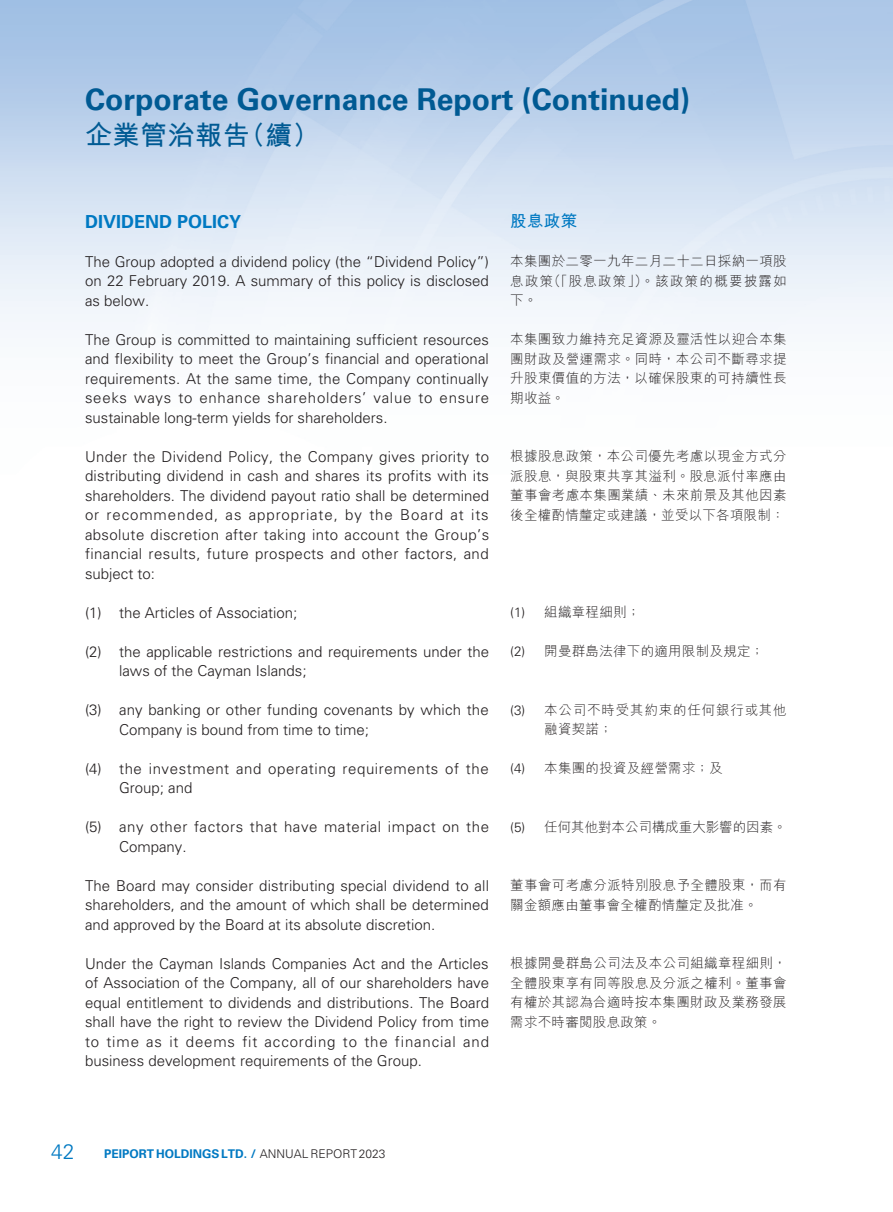
<style>
.page{position:relative;width:893px;height:1212px;background:#fff}
.page>*{position:absolute;margin:0;border:0;box-sizing:border-box;transform-origin:0 0}
.t1{font:700 30px "Univers LT Std";color:#005a93}
.t2{font:700 27px "M Hei HK";letter-spacing:.02em;color:#005a93}
.t3{font:300 21px "Univers LT Std";color:#0079c2}
._01_H1_E{font:700 18px "Univers LT Std";color:#0079c2}
._001_H1_C{font:700 16.5px "M Hei HK";color:#0079c2}
._00_txt_E{font:300 15px/19.5px "Univers LT Std";color:#231f20;text-align:justify}
._00_txt_E-2{font:300 15px/19.5px "Univers LT Std";letter-spacing:.04em;color:#231f20}
._00_txt_E-3{font:300 15px/19.5px "Univers LT Std";letter-spacing:.035em;color:#231f20}
._000_txt_C{font:300 13.5px/19.5px "M Hei HK";letter-spacing:.025em;color:#231f20;text-align:justify}
._000_txt_C-2{font:300 13.5px/19.5px "M Hei HK";letter-spacing:.06em;color:#231f20}
._000_txt_C-3{font:300 13.5px "M Hei HK";letter-spacing:-.005em;color:#231f20}
.t4{font:700 12px "Univers LT Std";color:#0079c2}
.s1{font-family:"Univers LT Std"}
.s2{font-weight:300;color:#231f20}
</style>
<div class="page">
<h1 class="t1" style="left:85px;top:82px;width:607px">Corporate Governance Report (Continued)</h1>
<h2 class="t2" style="left:85px;top:116px;width:236px">企業管治報告（續）</h2>
<p class="_01_H1_E" style="left:85px;top:211px;width:158px">DIVIDEND POLICY</p>
<p class="_00_txt_E" style="left:85px;top:251px;width:405px">The Group adopted a dividend policy (the “Dividend Policy”) on 22 February 2019. A summary of this policy is disclosed as below.</p>
<p class="_00_txt_E" style="left:85px;top:329px;width:406px">The Group is committed to maintaining sufficient resources and flexibility to meet the Group’s financial and operational requirements. At the same time, the Company continually seeks ways to enhance shareholders’ value to ensure sustainable long-term yields for shareholders.</p>
<p class="_00_txt_E" style="left:85px;top:446px;width:406px">Under the Dividend Policy, the Company gives priority to distributing dividend in cash and shares its profits with its shareholders. The dividend payout ratio shall be determined or recommended, as appropriate, by the Board at its absolute discretion after taking into account the Group’s financial results, future prospects and other factors, and subject to:</p>
<p class="_00_txt_E" style="left:85px;top:602px;width:214px">(1) the Articles of Association;</p>
<p class="_00_txt_E" style="left:119px;top:641px;width:371px;text-indent:-34px">(2) the applicable restrictions and requirements under the laws of the Cayman Islands;</p>
<p class="_00_txt_E" style="left:119px;top:700px;width:371px;text-indent:-34px">(3) any banking or other funding covenants by which the<br>Company is bound from time to time;</p>
<p class="_00_txt_E-2" style="left:119px;top:758px;width:371px;text-indent:-34px">(4) the investment and operating requirements of the<br>Group; and</p>
<p class="_00_txt_E-3" style="left:119px;top:817px;width:371px;text-indent:-34px">(5) any other factors that have material impact on the<br>Company.</p>
<p class="_00_txt_E" style="left:85px;top:875px;width:405px">The Board may consider distributing special dividend to all shareholders, and the amount of which shall be determined and approved by the Board at its absolute discretion.</p>
<p class="_00_txt_E" style="left:85px;top:953px;width:406px">Under the Cayman Islands Companies Act and the Articles of Association of the Company, all of our shareholders have equal entitlement to dividends and distributions. The Board shall have the right to review the Dividend Policy from time to time as it deems fit according to the financial and business development requirements of the Group.</p>
<p class="_001_H1_C" style="left:510px;top:209px;width:68px">股息政策</p>
<p class="_000_txt_C" style="left:510px;top:251px;width:278px">本集團於二零一九年二月二十二日採納一項股息政策（「股息政策」）。該政策的概要披露如下。</p>
<p class="_000_txt_C" style="left:510px;top:329px;width:278px">本集團致力維持充足資源及靈活性以迎合本集團財政及營運需求。同時，本公司不斷尋求提升股東價值的方法，以確保股東的可持續性長期收益。</p>
<p class="_000_txt_C" style="left:510px;top:446px;width:278px">根據股息政策，本公司優先考慮以現金方式分派股息，與股東共享其溢利。股息派付率應由董事會考慮本集團業績、未來前景及其他因素後全權酌情釐定或建議，並受以下各項限制：</p>
<p class="_000_txt_C" style="left:510px;top:602px;width:131px"><span class="s1">(1)</span> 組織章程細則；</p>
<p class="_000_txt_C" style="left:510px;top:641px;width:255px"><span class="s1">(2)</span> 開曼群島法律下的適用限制及規定；</p>
<p class="_000_txt_C-2" style="left:544px;top:700px;width:244px;text-indent:-34px"><span class="s1">(3)</span> 本公司不時受其約束的任何銀行或其他融資契諾；</p>
<p class="_000_txt_C" style="left:510px;top:758px;width:214px"><span class="s1">(4)</span> 本集團的投資及經營需求；及</p>
<p class="_000_txt_C-3" style="left:510px;top:820px;width:278px"><span class="s1">(5)</span> 任何其他對本公司構成重大影響的因素。</p>
<p class="_000_txt_C" style="left:510px;top:875px;width:278px">董事會可考慮分派特別股息予全體股東，而有關金額應由董事會全權酌情釐定及批准。</p>
<p class="_000_txt_C" style="left:510px;top:953px;width:278px">根據開曼群島公司法及本公司組織章程細則，全體股東享有同等股息及分派之權利。董事會有權於其認為合適時按本集團財政及業務發展需求不時審閱股息政策。</p>
<h3 class="t3" style="left:51px;top:1138px;width:25px">42</h3>
<p class="t4" style="left:104px;top:1147px;width:283px">PEIPORT HOLDINGS LTD. / <span class="s2">ANNUAL REPORT 2023</span></p>
</div>
